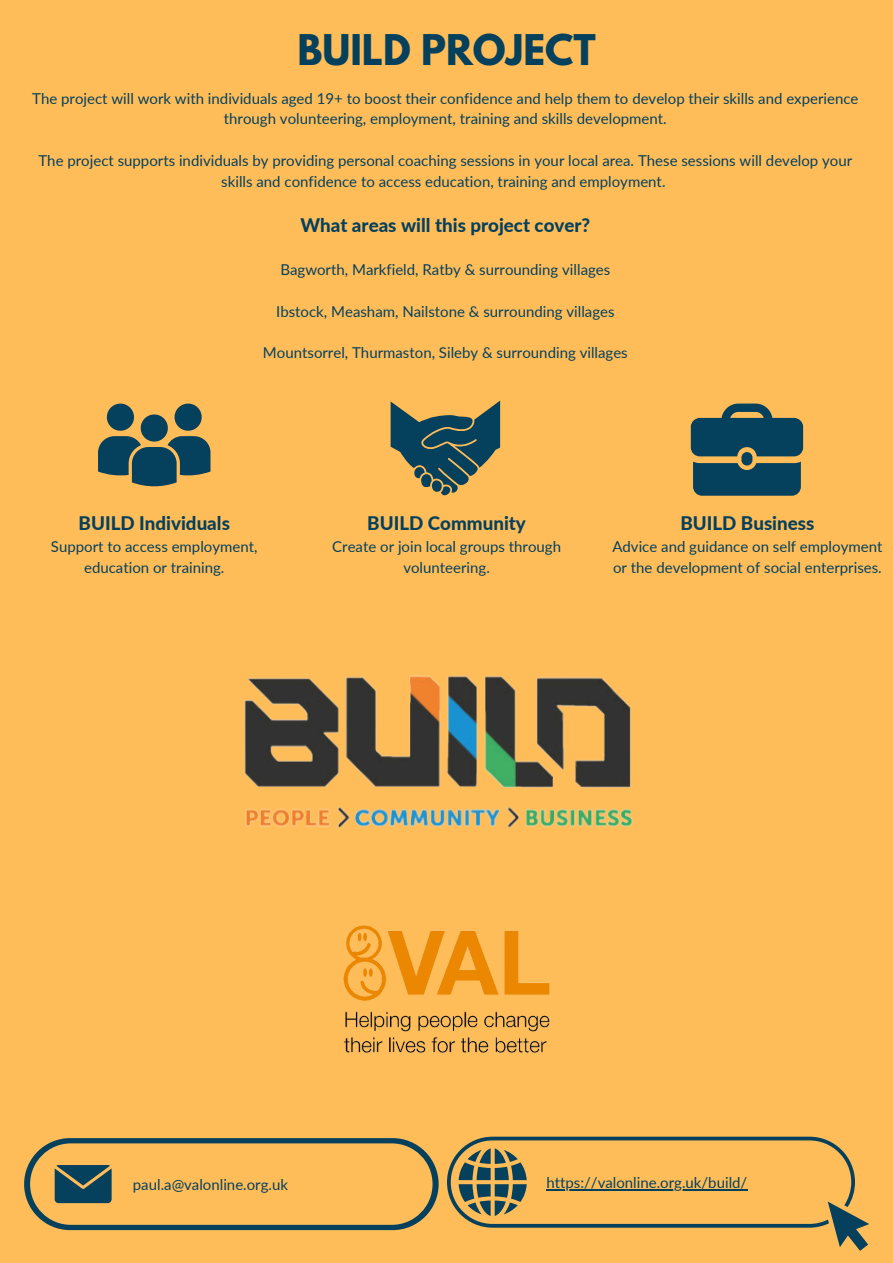
<style>
.page{position:relative;width:893px;height:1263px;background:#ffbd59}
.page>*{position:absolute;margin:0;border:0;box-sizing:border-box;transform-origin:0 0}
.t1{font:700 37.5px "League Spartan";color:#05405d}
.t2{font:800 18.75px "Lato";color:#05405d}
.t3{font:15px/20.9px "Lato";color:#05405d;text-align:center}
</style>
<div class="page">
<img style="left:343px;top:925px;width:207px;height:128px">
<svg style="left:447px;top:1137px;width:422px;height:114px"></svg>
<div style="left:24px;top:1138px;width:414px;height:92px;background:#05405d;border-radius:46px"></div>
<div style="left:30px;top:1143px;width:402px;height:82px;background:#ffbd59;border-radius:41px"></div>
<svg style="left:55px;top:1165px;width:57px;height:38px"></svg>
<img style="left:244px;top:675px;width:389px;height:154px">
<svg style="left:98px;top:404px;width:112px;height:83px"></svg>
<svg style="left:390px;top:401px;width:110px;height:95px"></svg>
<div style="left:741px;top:452px;width:11px;height:14px;background:#05405d;border-radius:6px"></div>
<svg style="left:693px;top:462px;width:108px;height:34px"></svg>
<svg style="left:691px;top:404px;width:112px;height:52px"></svg>
<hr style="left:546px;top:1189px;width:201px;height:1px;background:#05405d">
<p class="t1" style="left:297px;top:31px;width:300px">BUILD PROJECT</p>
<h2 class="t3" style="left:32px;top:87px;width:827px">The project will work with individuals aged 19+ to boost their confidence and help them to develop their skills and experience through volunteering, employment, training and skills development.</h2>
<p class="t3" style="left:38px;top:150px;width:815px">The project supports individuals by providing personal coaching sessions in your local area. These sessions will develop your skills and confidence to access education, training and employment.</p>
<p class="t2" style="left:300px;top:214px;width:291px">What areas will this project cover?</p>
<p class="t3" style="left:280px;top:259px;width:331px">Bagworth, Markfield, Ratby &amp; surrounding villages</p>
<p class="t3" style="left:276px;top:300px;width:340px">Ibstock, Measham, Nailstone &amp; surrounding villages</p>
<p class="t3" style="left:263px;top:342px;width:366px">Mountsorrel, Thurmaston, Sileby &amp; surrounding villages</p>
<p class="t2" style="left:79px;top:511px;width:153px">BUILD Individuals</p>
<p class="t3" style="left:51px;top:535px;width:208px">Support to access employment, education or training.</p>
<p class="t2" style="left:367px;top:511px;width:160px">BUILD Community</p>
<p class="t3" style="left:332px;top:535px;width:230px">Create or join local groups through volunteering.</p>
<p class="t2" style="left:680px;top:511px;width:136px">BUILD Business</p>
<p class="t3" style="left:612px;top:535px;width:271px;text-align:left">Advice and guidance on self employment or the development of social enterprises.</p>
<p class="t3" style="left:133px;top:1174px;width:157px">paul.a@valonline.org.uk</p>
<p class="t3" style="left:546px;top:1172px;width:202px">https://valonline.org.uk/build/</p>
</div>
